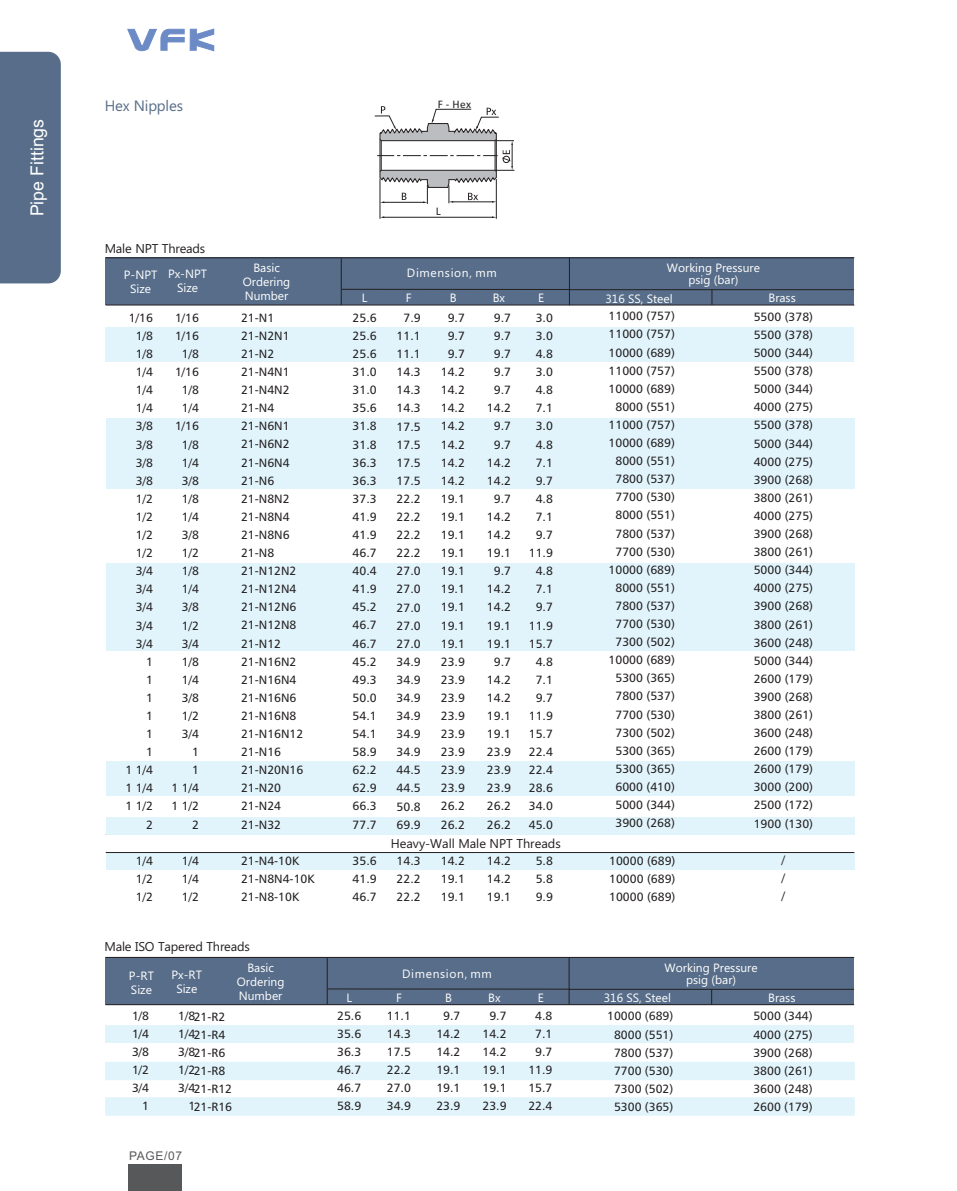
<style>
.page{position:relative;width:957px;height:1191px;background:#fff}
.page>*{position:absolute;margin:0;border:0;box-sizing:border-box;transform-origin:0 0}
.t1{font:18px "Arial";color:#fff}
.t2{font:15px "Ebrima";letter-spacing:-.015em;color:#576d89}
.t3{font:12.75px "Ebrima";letter-spacing:-.015em;color:#231f20}
.t4{font:12px/18.1px "Humanist 777 BT Roman B";color:#231f20;text-align:justify}
.t5{font:12px/14px "Ebrima";color:#fff;text-align:center}
.t6{font:12px "Ebrima";letter-spacing:.055em;color:#fff}
.t7{font:12px "Arial";letter-spacing:.055em;color:#57585a}
.t8{font:10.5px "Humanist 777 BT Roman B";color:#231f20}
</style>
<div class="page">
<hr style="left:106px;top:834px;width:748px;height:1px;background:#231f20">
<hr style="left:496px;top:179px;width:1px;height:40px;background:#231f20">
<hr style="left:380px;top:179px;width:1px;height:40px;background:#231f20">
<svg style="left:374px;top:106px;width:140px;height:112px"></svg>
<div style="left:106px;top:258px;width:748px;height:47px;background:#576d89"></div>
<hr style="left:106px;top:305px;width:748px;height:1px;background:#231f20">
<hr style="left:569px;top:289px;width:285px;height:1px;background:#231f20">
<svg style="left:711px;top:290px;width:1px;height:15px"></svg>
<div style="left:106px;top:852px;width:748px;height:17px;background:#e1f4fc"></div>
<div style="left:106px;top:817px;width:748px;height:17px;background:#e1f4fc"></div>
<div style="left:106px;top:418px;width:748px;height:70px;background:#e1f4fc"></div>
<div style="left:106px;top:563px;width:748px;height:88px;background:#e1f4fc"></div>
<div style="left:106px;top:762px;width:748px;height:34px;background:#e1f4fc"></div>
<div style="left:106px;top:328px;width:748px;height:34px;background:#e1f4fc"></div>
<hr style="left:106px;top:852px;width:748px;height:1px;background:#231f20">
<div style="left:106px;top:957px;width:748px;height:47px;background:#576d89"></div>
<hr style="left:106px;top:1004px;width:748px;height:1px;background:#231f20">
<hr style="left:569px;top:989px;width:285px;height:1px;background:#231f20">
<svg style="left:711px;top:990px;width:1px;height:14px"></svg>
<div style="left:106px;top:1025px;width:748px;height:18px;background:#e1f4fc"></div>
<div style="left:105px;top:1062px;width:749px;height:18px;background:#e1f4fc"></div>
<div style="left:105px;top:1097px;width:749px;height:18px;background:#e1f4fc"></div>
<svg style="left:327px;top:958px;width:243px;height:46px"></svg>
<svg style="left:341px;top:258px;width:229px;height:47px"></svg>
<hr style="left:106px;top:257px;width:748px;height:1px;background:#231f20">
<hr style="left:106px;top:957px;width:748px;height:1px;background:#231f20">
<div style="left:128px;top:1164px;width:53px;height:27px;background:#57585a"></div>
<svg style="left:127px;top:28px;width:88px;height:24px"></svg>
<div style="left:0;top:52px;width:61px;height:231px;background:#576d89"></div>
<h1 class="t1" style="left:30px;top:216px;width:99px;rotate:-90deg">Pipe Fittings</h1>
<p class="t2" style="left:105px;top:100px;width:80px">Hex Nipples</p>
<p class="t8" style="left:438px;top:100px;width:35px">F - Hex</p>
<p class="t3" style="left:105px;top:243px;width:102px">Male NPT Threads</p>
<p class="t5" style="left:124px;top:269px;width:35px">P-NPT<br>Size</p>
<p class="t5" style="left:168px;top:268px;width:41px">Px-NPT<br>Size</p>
<p class="t5" style="left:243px;top:262px;width:49px">Basic<br>Ordering<br>Number</p>
<p class="t5" style="left:667px;top:263px;width:95px;line-height:12px">Working Pressure psig (bar)</p>
<p class="t6" style="left:407px;top:268px;width:91px">Dimension, mm</p>
<p class="t5" style="left:362px;top:292px;width:7px">L</p>
<p class="t5" style="left:406px;top:292px;width:7px">F</p>
<p class="t5" style="left:768px;top:292px;width:29px">Brass</p>
<p class="t5" style="left:450px;top:292px;width:8px">B</p>
<p class="t5" style="left:493px;top:292px;width:14px">Bx</p>
<p class="t5" style="left:538px;top:292px;width:8px">E</p>
<p class="t5" style="left:605px;top:292px;width:69px">316 SS, Steel</p>
<p class="t4" style="left:125px;top:310px;width:29px;text-align:right">1/16<br>1/8<br>1/8<br>1/4<br>1/4<br>1/4<br>3/8<br>3/8<br>3/8<br>3/8<br>1/2<br>1/2<br>1/2<br>1/2<br>3/4<br>3/4<br>3/4<br>3/4<br>3/4<br>1<br>1<br>1<br>1<br>1<br>1<br>1 1/4<br>1 1/4<br>1 1/2<br>2</p>
<p class="t4" style="left:136px;top:852px;width:19px">1/4<br>1/2<br>1/2</p>
<p class="t4" style="left:172px;top:310px;width:29px;text-align:right">1/16<br>1/16<br>1/8<br>1/16<br>1/8<br>1/4<br>1/16<br>1/8<br>1/4<br>3/8<br>1/8<br>1/4<br>3/8<br>1/2<br>1/8<br>1/4<br>3/8<br>1/2<br>3/4<br>1/8<br>1/4<br>3/8<br>1/2<br>3/4<br>1<br>1<br>1 1/4<br>1 1/2<br>2</p>
<p class="t4" style="left:182px;top:852px;width:19px">1/4<br>1/4<br>1/2</p>
<p class="t4" style="left:241px;top:310px;width:64px;text-align:left">21-N1<br>21-N2N1<br>21-N2<br>21-N4N1<br>21-N4N2<br>21-N4<br>21-N6N1<br>21-N6N2<br>21-N6N4<br>21-N6<br>21-N8N2<br>21-N8N4<br>21-N8N6<br>21-N8<br>21-N12N2<br>21-N12N4<br>21-N12N6<br>21-N12N8<br>21-N12<br>21-N16N2<br>21-N16N4<br>21-N16N6<br>21-N16N8<br>21-N16N12<br>21-N16<br>21-N20N16<br>21-N20<br>21-N24<br>21-N32</p>
<p class="t4" style="left:241px;top:852px;width:75px;text-align:left">21-N4-10K<br>21-N8N4-10K<br>21-N8-10K</p>
<p class="t4" style="left:353px;top:310px;width:26px">25.6</p>
<p class="t4" style="left:353px;top:328px;width:26px">25.6<br>25.6<br>31.0<br>31.0<br>35.6<br>31.8<br>31.8<br>36.3<br>36.3<br>37.3<br>41.9<br>41.9<br>46.7<br>40.4<br>41.9<br>45.2<br>46.7<br>46.7<br>45.2<br>49.3<br>50.0<br>54.1<br>54.1<br>58.9<br>62.2<br>62.9<br>66.3<br>77.7</p>
<p class="t4" style="left:353px;top:852px;width:26px">35.6<br>41.9<br>46.7</p>
<p class="t4" style="left:403px;top:310px;width:19px">7.9</p>
<p class="t4" style="left:448px;top:310px;width:19px">9.7</p>
<p class="t4" style="left:494px;top:310px;width:19px">9.7</p>
<p class="t4" style="left:536px;top:310px;width:19px">3.0</p>
<p class="t4" style="left:441px;top:328px;width:26px;text-align:center">9.7<br>9.7<br>14.2<br>14.2<br>14.2<br>14.2<br>14.2<br>14.2<br>14.2<br>19.1<br>19.1<br>19.1<br>19.1<br>19.1<br>19.1<br>19.1<br>19.1<br>19.1<br>23.9<br>23.9<br>23.9<br>23.9<br>23.9<br>23.9<br>23.9<br>23.9<br>26.2<br>26.2</p>
<p class="t4" style="left:441px;top:852px;width:26px">14.2<br>19.1<br>19.1</p>
<p class="t4" style="left:487px;top:328px;width:26px;text-align:center">9.7<br>9.7<br>9.7<br>9.7<br>14.2<br>9.7<br>9.7<br>14.2<br>14.2<br>9.7<br>14.2<br>14.2<br>19.1<br>9.7<br>14.2<br>14.2<br>19.1<br>19.1<br>9.7<br>14.2<br>14.2<br>19.1<br>19.1<br>23.9<br>23.9<br>23.9<br>26.2<br>26.2</p>
<p class="t4" style="left:487px;top:852px;width:26px">14.2<br>14.2<br>19.1</p>
<p class="t4" style="left:529px;top:328px;width:26px;text-align:center">3.0<br>4.8<br>3.0<br>4.8<br>7.1<br>3.0<br>4.8<br>7.1<br>9.7<br>4.8<br>7.1<br>9.7<br>11.9<br>4.8<br>7.1<br>9.7<br>11.9<br>15.7<br>4.8<br>7.1<br>9.7<br>11.9<br>15.7<br>22.4<br>22.4<br>28.6<br>34.0<br>45.0</p>
<p class="t4" style="left:536px;top:852px;width:19px">5.8<br>5.8<br>9.9</p>
<p class="t4" style="left:397px;top:328px;width:26px">11.1<br>11.1<br>14.3<br>14.3<br>14.3<br>17.5<br>17.5<br>17.5<br>17.5<br>22.2<br>22.2<br>22.2<br>22.2<br>27.0<br>27.0<br>27.0<br>27.0<br>27.0<br>34.9<br>34.9<br>34.9<br>34.9<br>34.9<br>34.9<br>44.5<br>44.5<br>50.8<br>69.9</p>
<p class="t4" style="left:397px;top:852px;width:26px">14.3<br>22.2<br>22.2</p>
<p class="t3" style="left:391px;top:838px;width:172px">Heavy-Wall Male NPT Threads</p>
<p class="t4" style="left:608px;top:308px;width:68px;text-align:center">11000 (757)<br>11000 (757)<br>10000 (689)<br>11000 (757)<br>10000 (689)<br>8000 (551)<br>11000 (757)<br>10000 (689)<br>8000 (551)<br>7800 (537)<br>7700 (530)<br>8000 (551)<br>7800 (537)<br>7700 (530)<br>10000 (689)<br>8000 (551)<br>7800 (537)<br>7700 (530)<br>7300 (502)<br>10000 (689)<br>5300 (365)<br>7800 (537)<br>7700 (530)<br>7300 (502)<br>5300 (365)<br>5300 (365)<br>6000 (410)<br>5000 (344)<br>3900 (268)</p>
<p class="t4" style="left:609px;top:853px;width:68px">10000 (689)<br>10000 (689)<br>10000 (689)</p>
<p class="t4" style="left:753px;top:309px;width:61px">5500 (378)<br>5500 (378)<br>5000 (344)<br>5500 (378)<br>5000 (344)<br>4000 (275)<br>5500 (378)<br>5000 (344)<br>4000 (275)<br>3900 (268)<br>3800 (261)<br>4000 (275)<br>3900 (268)<br>3800 (261)<br>5000 (344)<br>4000 (275)<br>3900 (268)<br>3800 (261)<br>3600 (248)<br>5000 (344)<br>2600 (179)<br>3900 (268)<br>3800 (261)<br>3600 (248)<br>2600 (179)<br>2600 (179)<br>3000 (200)<br>2500 (172)<br>1900 (130)</p>
<p class="t4" style="left:782px;top:851px;width:5px">/ / /</p>
<p class="t3" style="left:104px;top:942px;width:147px">Male ISO Tapered Threads</p>
<p class="t5" style="left:129px;top:970px;width:26px;text-align:left">P-RT<br>Size</p>
<p class="t4" style="left:132px;top:1007px;width:19px;text-align:right">1/8<br>1/4<br>3/8<br>1/2<br>3/4<br>1</p>
<p class="t5" style="left:172px;top:968px;width:32px">Px-RT<br>Size</p>
<p class="t5" style="left:237px;top:961px;width:49px">Basic<br>Ordering<br>Number</p>
<p class="t5" style="left:664px;top:963px;width:95px;line-height:12px">Working Pressure psig (bar)</p>
<p class="t6" style="left:402px;top:969px;width:91px">Dimension, mm</p>
<p class="t5" style="left:346px;top:991px;width:7px">L</p>
<p class="t5" style="left:396px;top:991px;width:7px">F</p>
<p class="t5" style="left:768px;top:991px;width:29px">Brass</p>
<p class="t5" style="left:445px;top:991px;width:8px">B</p>
<p class="t5" style="left:488px;top:991px;width:14px">Bx</p>
<p class="t5" style="left:538px;top:991px;width:8px">E</p>
<p class="t5" style="left:604px;top:992px;width:69px">316 SS, Steel</p>
<p class="t4" style="left:178px;top:1008px;width:49px">1/821-R2</p>
<p class="t4" style="left:753px;top:1008px;width:61px">5000 (344)</p>
<p class="t4" style="left:178px;top:1026px;width:49px">1/421-R4</p>
<p class="t4" style="left:178px;top:1044px;width:49px">3/821-R6</p>
<p class="t4" style="left:178px;top:1062px;width:49px">1/221-R8</p>
<p class="t4" style="left:178px;top:1080px;width:55px">3/421-R12</p>
<p class="t4" style="left:188px;top:1099px;width:45px">121-R16</p>
<p class="t4" style="left:607px;top:1008px;width:68px">10000 (689)</p>
<p class="t4" style="left:337px;top:1007px;width:26px">25.6</p>
<p class="t4" style="left:387px;top:1007px;width:26px">11.1<br>14.3<br>17.5<br>22.2<br>27.0<br>34.9</p>
<p class="t4" style="left:436px;top:1007px;width:26px;text-align:center">9.7<br>14.2<br>14.2<br>19.1<br>19.1<br>23.9</p>
<p class="t4" style="left:482px;top:1007px;width:26px;text-align:center">9.7<br>14.2<br>14.2<br>19.1<br>19.1<br>23.9</p>
<p class="t4" style="left:528px;top:1007px;width:26px;text-align:center">4.8<br>7.1<br>9.7<br>11.9<br>15.7<br>22.4</p>
<p class="t4" style="left:614px;top:1026px;width:61px">8000 (551)<br>7800 (537)<br>7700 (530)<br>7300 (502)<br>5300 (365)</p>
<p class="t4" style="left:753px;top:1026px;width:61px">4000 (275)<br>3900 (268)<br>3800 (261)<br>3600 (248)<br>2600 (179)</p>
<p class="t4" style="left:337px;top:1025px;width:26px">35.6<br>36.3<br>46.7<br>46.7<br>58.9</p>
<p class="t7" style="left:129px;top:1151px;width:55px">PAGE/07</p>
</div>
